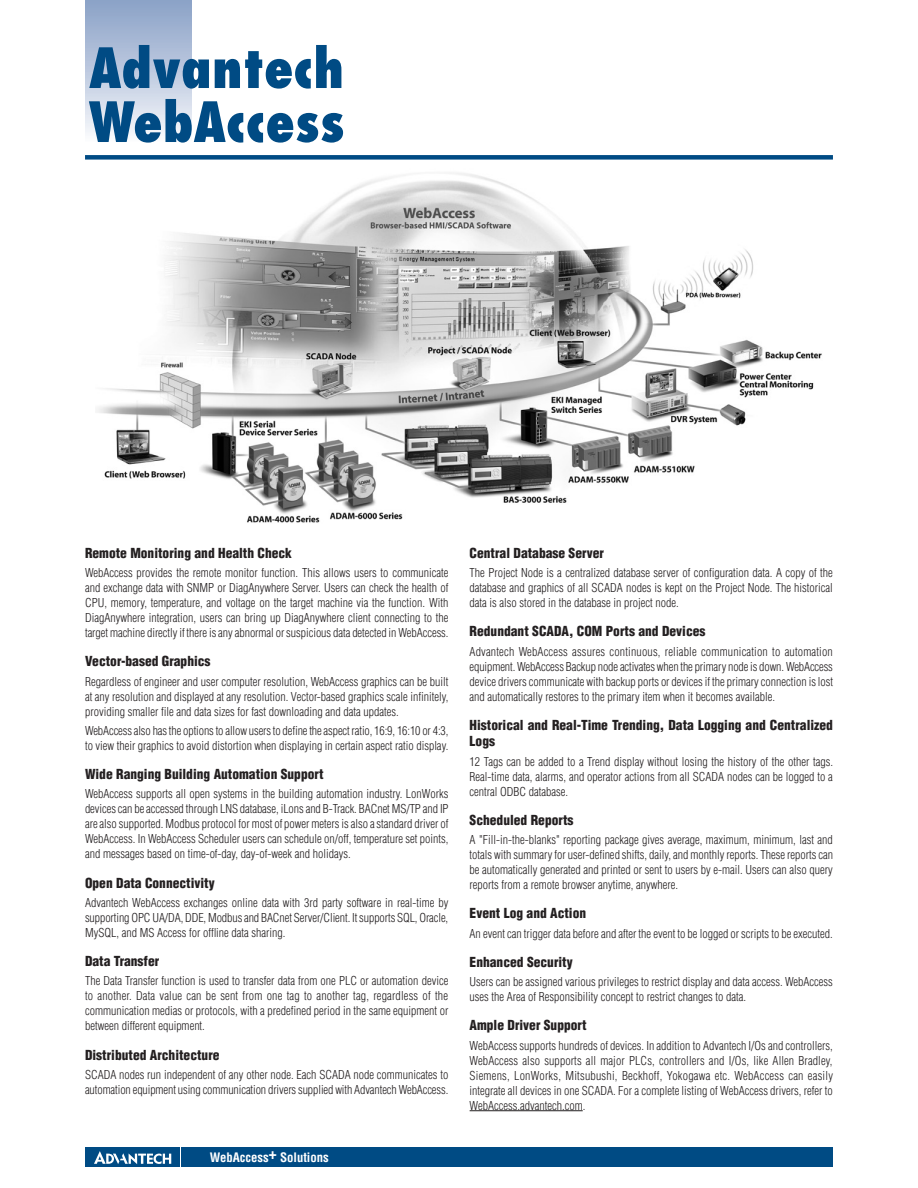
<style>
.page{position:relative;width:918px;height:1188px;background:#fff}
.page>*{position:absolute;margin:0;border:0;box-sizing:border-box;transform-origin:0 0}
.DS_Model_Name_2P{font:800 condensed 54px/54px "Futura";color:#004b84}
.DS_Paragraph_Subhead{font:900 condensed 13.5px/16.5px "Helvetica";color:#231f20}
.t1{font:700 condensed 12.75px "Helvetica";color:#fff}
.DS_Body_Text{font:300 condensed 12px/15px "Helvetica";color:#231f20;text-align:justify}
</style>
<div class="page">
<div style="left:85px;top:155px;width:748px;height:5px;background:#004b84"></div>
<div style="left:85px;top:0;width:106px;height:143px;background:linear-gradient(to bottom,#879fc5,#fafafd)"></div>
<div style="left:182px;top:1147px;width:651px;height:20px;background:#004b84"></div>
<div style="left:85px;top:1147px;width:95px;height:20px;background:#004b84"></div>
<svg style="left:94px;top:1151px;width:77px;height:13px"></svg>
<hr style="left:470px;top:1110px;width:113px;height:1px;background:#231f20">
<img style="left:97px;top:173px;width:725px;height:350px">
<p class="DS_Model_Name_2P" style="left:89px;top:40px;width:257px">Advantech<br>WebAccess</p>
<p class="DS_Paragraph_Subhead" style="left:85px;top:544px;width:209px">Remote Monitoring and Health Check</p>
<p class="DS_Body_Text" style="left:85px;top:565px;width:365px">WebAccess provides the remote monitor function. This allows users to communicate and exchange data with SNMP or DiagAnywhere Server. Users can check the health of CPU, memory, temperature, and voltage on the target machine via the function. With DiagAnywhere integration, users can bring up DiagAnywhere client connecting to the target machine directly if there is any abnormal or suspicious data detected in WebAccess.</p>
<p class="DS_Paragraph_Subhead" style="left:85px;top:653px;width:127px">Vector-based Graphics</p>
<p class="DS_Body_Text" style="left:85px;top:674px;width:365px">Regardless of engineer and user computer resolution, WebAccess graphics can be built at any resolution and displayed at any resolution. Vector-based graphics scale infinitely, providing smaller file and data sizes for fast downloading and data updates.</p>
<p class="DS_Body_Text" style="left:85px;top:723px;width:365px">WebAccess also has the options to allow users to define the aspect ratio, 16:9, 16:10 or 4:3, to view their graphics to avoid distortion when displaying in certain aspect ratio display.</p>
<p class="DS_Paragraph_Subhead" style="left:85px;top:766px;width:240px">Wide Ranging Building Automation Support</p>
<p class="DS_Body_Text" style="left:85px;top:786px;width:365px">WebAccess supports all open systems in the building automation industry. LonWorks devices can be accessed through LNS database, iLons and B-Track. BACnet MS/TP and IP are also supported. Modbus protocol for most of power meters is also a standard driver of WebAccess. In WebAccess Scheduler users can schedule on/off, temperature set points, and messages based on time-of-day, day-of-week and holidays.</p>
<p class="DS_Paragraph_Subhead" style="left:85px;top:874px;width:131px">Open Data Connectivity</p>
<p class="DS_Body_Text" style="left:85px;top:895px;width:365px">Advantech WebAccess exchanges online data with 3rd party software in real-time by supporting OPC UA/DA, DDE, Modbus and BACnet Server/Client. It supports SQL, Oracle, MySQL, and MS Access for offline data sharing.</p>
<p class="DS_Paragraph_Subhead" style="left:85px;top:953px;width:76px">Data Transfer</p>
<p class="DS_Body_Text" style="left:85px;top:973px;width:365px">The Data Transfer function is used to transfer data from one PLC or automation device to another. Data value can be sent from one tag to another tag, regardless of the communication medias or protocols, with a predefined period in the same equipment or between different equipment.</p>
<p class="DS_Paragraph_Subhead" style="left:85px;top:1046px;width:136px">Distributed Architecture</p>
<p class="DS_Body_Text" style="left:85px;top:1067px;width:365px">SCADA nodes run independent of any other node. Each SCADA node communicates to automation equipment using communication drivers supplied with Advantech WebAccess.</p>
<p class="t1" style="left:210px;top:1150px;width:121px">WebAccess<sup>+</sup> Solutions</p>
<p class="DS_Paragraph_Subhead" style="left:470px;top:544px;width:136px">Central Database Server</p>
<p class="DS_Body_Text" style="left:470px;top:565px;width:365px">The Project Node is a centralized database server of configuration data. A copy of the database and graphics of all SCADA nodes is kept on the Project Node. The historical data is also stored in the database in project node.</p>
<p class="DS_Paragraph_Subhead" style="left:470px;top:623px;width:237px">Redundant SCADA, COM Ports and Devices</p>
<p class="DS_Body_Text" style="left:470px;top:644px;width:365px">Advantech WebAccess assures continuous, reliable communication to automation equipment. WebAccess Backup node activates when the primary node is down. WebAccess device drivers communicate with backup ports or devices if the primary connection is lost and automatically restores to the primary item when it becomes available.</p>
<p class="DS_Paragraph_Subhead" style="left:470px;top:716px;width:365px">Historical and Real-Time Trending, Data Logging and Centralized<br>Logs</p>
<p class="DS_Body_Text" style="left:470px;top:754px;width:365px">12 Tags can be added to a Trend display without losing the history of the other tags.<br>Real-time data, alarms, and operator actions from all SCADA nodes can be logged to a central ODBC database.</p>
<p class="DS_Paragraph_Subhead" style="left:470px;top:811px;width:105px">Scheduled Reports</p>
<p class="DS_Body_Text" style="left:470px;top:832px;width:365px">A "Fill-in-the-blanks" reporting package gives average, maximum, minimum, last and totals with summary for user-defined shifts, daily, and monthly reports. These reports can be automatically generated and printed or sent to users by e-mail. Users can also query reports from a remote browser anytime, anywhere.</p>
<p class="DS_Paragraph_Subhead" style="left:470px;top:905px;width:118px">Event Log and Action</p>
<p class="DS_Body_Text" style="left:470px;top:926px;width:365px">An event can trigger data before and after the event to be logged or scripts to be executed.</p>
<p class="DS_Paragraph_Subhead" style="left:470px;top:953px;width:105px">Enhanced Security</p>
<p class="DS_Body_Text" style="left:470px;top:974px;width:365px">Users can be assigned various privileges to restrict display and data access. WebAccess uses the Area of Responsibility concept to restrict changes to data.</p>
<p class="DS_Paragraph_Subhead" style="left:470px;top:1017px;width:118px">Ample Driver Support</p>
<p class="DS_Body_Text" style="left:470px;top:1038px;width:365px">WebAccess supports hundreds of devices. In addition to Advantech I/Os and controllers, WebAccess also supports all major PLCs, controllers and I/Os, like Allen Bradley, Siemens, LonWorks, Mitsubushi, Beckhoff, Yokogawa etc. WebAccess can easily integrate all devices in one SCADA. For a complete listing of WebAccess drivers, refer to WebAccess.advantech.com.</p>
</div>
